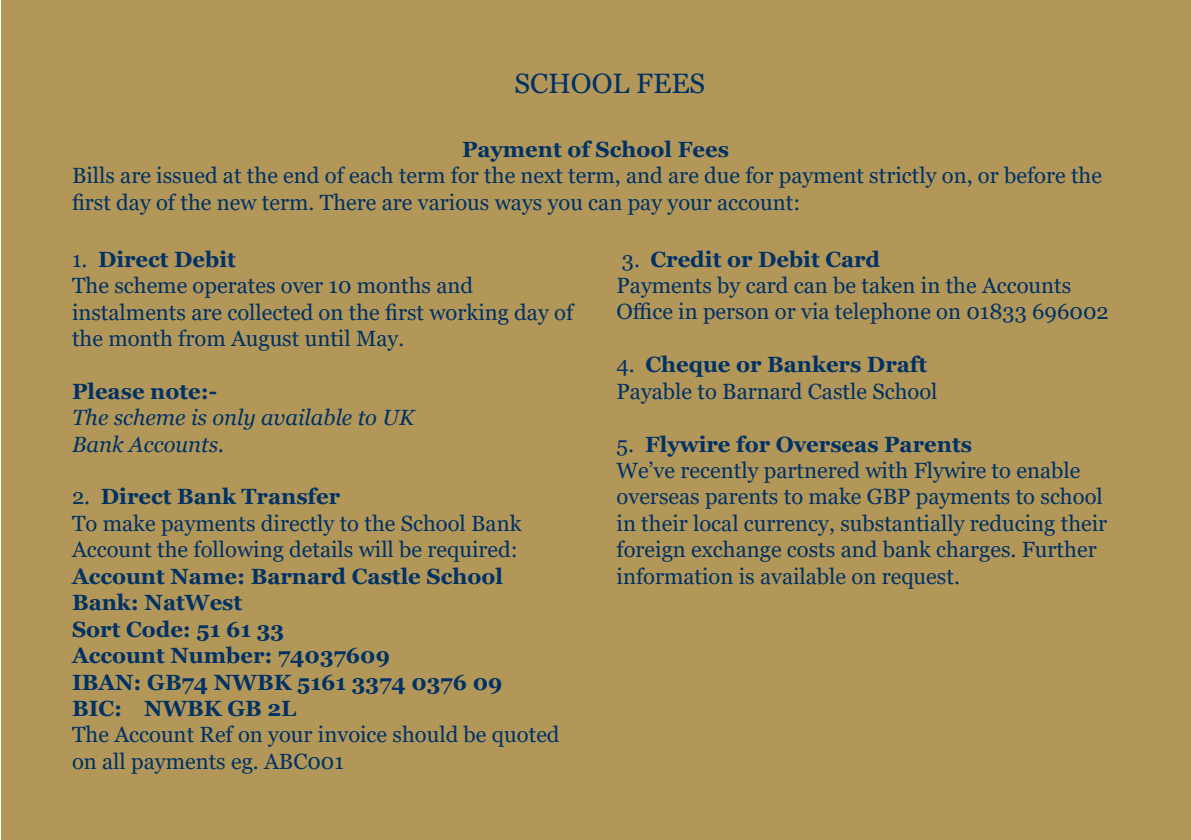
<style>
.page{position:relative;width:1191px;height:840px;background:#fff}
.page>*{position:absolute;margin:0;border:0;box-sizing:border-box;transform-origin:0 0}
.t1{font:28px "Georgia";color:#003266}
.t2{font:22px/26.4px "Georgia";color:#003266}
.t3{font:700 22px "Georgia";color:#003266}
.t4{font:italic 22px "Georgia";color:#003266}
.s1{font-weight:400}
</style>
<div class="page">
<div style="left:1px;top:0;width:1190px;height:839px;background:#b39758"></div>
<p class="t1" style="left:514px;top:67px;width:192px">SCHOOL FEES</p>
<p class="t3" style="left:462px;top:135px;width:268px">Payment of School Fees</p>
<p class="t2" style="left:72px;top:163px;width:1031px">Bills are issued at the end of each term for the next term, and are due for payment strictly on, or before the first day of the new term. There are various ways you can pay your account:</p>
<p class="t3" style="left:72px;top:245px;width:165px"><span class="s1">1.</span> Direct Debit</p>
<p class="t2" style="left:72px;top:272px;width:402px">The scheme operates over 10 months and</p>
<p class="t2" style="left:72px;top:299px;width:502px">instalments are collected on the first working day of the month from August until May.</p>
<p class="t3" style="left:72px;top:377px;width:147px">Please note:-</p>
<p class="t4" style="left:72px;top:403px;width:344px">The scheme is only available to UK</p>
<p class="t4" style="left:72px;top:430px;width:154px">Bank Accounts.</p>
<p class="t3" style="left:72px;top:482px;width:270px"><span class="s1">2.</span> Direct Bank Transfer</p>
<p class="t2" style="left:72px;top:510px;width:451px">To make payments directly to the School Bank</p>
<p class="t2" style="left:72px;top:536px;width:447px">Account the following details will be required:</p>
<p class="t3" style="left:72px;top:561px;width:432px">Account Name: Barnard Castle School</p>
<p class="t3" style="left:72px;top:588px;width:172px">Bank: NatWest</p>
<p class="t3" style="left:72px;top:614px;width:214px">Sort Code: 51 61 33</p>
<p class="t3" style="left:72px;top:641px;width:319px">Account Number: 74037609</p>
<p class="t3" style="left:72px;top:667px;width:432px">IBAN: GB74 NWBK 5161 3374 0376 09</p>
<p class="t3" style="left:72px;top:693px;width:226px">BIC: NWBK GB 2L</p>
<p class="t2" style="left:72px;top:721px;width:489px">The Account Ref on your invoice should be quoted on all payments eg. ABC001</p>
<p class="t3" style="left:622px;top:245px;width:260px"><span class="s1">3.</span> Credit or Debit Card</p>
<p class="t2" style="left:616px;top:272px;width:456px">Payments by card can be taken in the Accounts</p>
<p class="t2" style="left:616px;top:299px;width:494px">Office in person or via telephone on 01833 696002</p>
<p class="t3" style="left:616px;top:350px;width:312px"><span class="s1">4.</span> Cheque or Bankers Draft</p>
<p class="t2" style="left:616px;top:378px;width:322px">Payable to Barnard Castle School</p>
<p class="t3" style="left:616px;top:429px;width:357px"><span class="s1">5.</span> Flywire for Overseas Parents</p>
<p class="t2" style="left:616px;top:457px;width:492px">We’ve recently partnered with Flywire to enable overseas parents to make GBP payments to school in their local currency, substantially reducing their foreign exchange costs and bank charges. Further information is available on request.</p>
</div>
